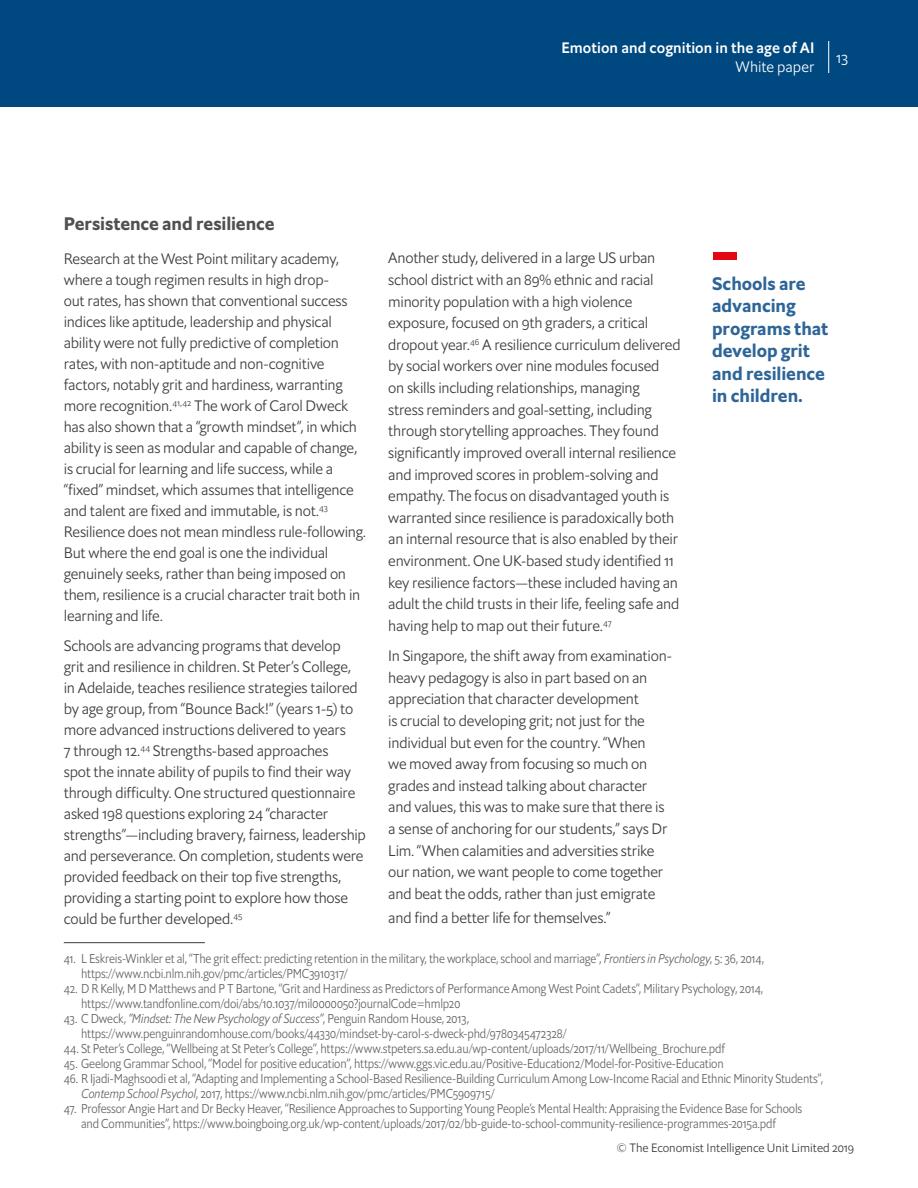
<style>
.page{position:relative;width:918px;height:1188px;background:#fff}
.page>*{position:absolute;margin:0;border:0;box-sizing:border-box;transform-origin:0 0}
.t1{font:700 18px/22.5px "Econ Sans OS";letter-spacing:-.005em;color:#2e6598}
.t2{font:700 18px "Econ Sans OS";color:#505050}
.t3{font:300 15px/21px "Econ Sans OS";letter-spacing:-.015em;color:#3c3c3b}
.t4{font:500 15px "Econ Sans OS";letter-spacing:.005em;color:#fff}
.t5{font:300 15px "Econ Sans OS";color:#fff}
.t6{font:300 12.75px/15px "Econ Sans Cnd OS";letter-spacing:-.015em;color:#646363}
.t7{font:300 12px "Econ Sans OS";color:#3c3c3b}
.s1{font-style:italic}
</style>
<div class="page">
<div style="left:0;top:0;width:918px;height:106px;background:#004880"></div>
<hr style="left:828px;top:41px;width:1px;height:32px;background:#fff">
<hr style="left:64px;top:942px;width:141px;height:1px;background:#3c3c3b">
<div style="left:713px;top:252px;width:24px;height:8px;background:#e30613"></div>
<p class="t4" style="left:561px;top:38px;width:255px">Emotion and cognition in the age of AI</p>
<p class="t5" style="left:736px;top:57px;width:80px">White paper</p>
<p class="t5" style="left:836px;top:48px;width:14px">13</p>
<p class="t2" style="left:64px;top:212px;width:212px">Persistence and resilience</p>
<p class="t3" style="left:64px;top:248px;width:304px">Research at the West Point military academy, where a tough regimen results in high drop-<br>out rates, has shown that conventional success indices like aptitude, leadership and physical ability were not fully predictive of completion rates, with non-aptitude and non-cognitive factors, notably grit and hardiness, warranting more recognition.<sup>41,42</sup> The work of Carol Dweck has also shown that a “growth mindset”, in which ability is seen as modular and capable of change, is crucial for learning and life success, while a “fixed” mindset, which assumes that intelligence and talent are fixed and immutable, is not.<sup>43<br></sup>Resilience does not mean mindless rule-following.<br>But where the end goal is one the individual genuinely seeks, rather than being imposed on them, resilience is a crucial character trait both in learning and life.</p>
<p class="t3" style="left:64px;top:635px;width:304px">Schools are advancing programs that develop<br>grit and resilience in children. St Peter’s College, in Adelaide, teaches resilience strategies tailored by age group, from “Bounce Back!” (years 1-5) to more advanced instructions delivered to years<br>7 through 12.<sup>44</sup> Strengths-based approaches<br>spot the innate ability of pupils to find their way through difficulty. One structured questionnaire asked 198 questions exploring 24 “character strengths”—including bravery, fairness, leadership and perseverance. On completion, students were provided feedback on their top five strengths, providing a starting point to explore how those could be further developed.<sup>45</sup></p>
<p class="t6" style="left:81px;top:951px;width:685px;text-indent:-17px">41. L Eskreis-Winkler et al, “The grit effect: predicting retention in the military, the workplace, school and marriage”, <span class="s1">Frontiers in Psychology</span>, 5: 36, 2014, https://www.ncbi.nlm.nih.gov/pmc/articles/PMC3910317/</p>
<p class="t6" style="left:81px;top:981px;width:684px;text-indent:-17px">42. D R Kelly, M D Matthews and P T Bartone, “Grit and Hardiness as Predictors of Performance Among West Point Cadets”, Military Psychology, 2014, https://www.tandfonline.com/doi/abs/10.1037/mil0000050?journalCode=hmlp20</p>
<p class="t6" style="left:81px;top:1011px;width:487px;text-indent:-17px">43. C Dweck, <span class="s1">“Mindset: The New Psychology of Success”</span>, Penguin Random House, 2013, https://www.penguinrandomhouse.com/books/44330/mindset-by-carol-s-dweck-phd/9780345472328/</p>
<p class="t6" style="left:64px;top:1041px;width:663px">44. St Peter’s College, “Wellbeing at St Peter’s College”, https://www.stpeters.sa.edu.au/wp-content/uploads/2017/11/Wellbeing_Brochure.pdf</p>
<p class="t6" style="left:64px;top:1056px;width:661px">45. Geelong Grammar School, “Model for positive education”, https://www.ggs.vic.edu.au/Positive-Education2/Model-for-Positive-Education</p>
<p class="t6" style="left:81px;top:1071px;width:744px;text-indent:-17px">46. R Ijadi-Maghsoodi et al, “Adapting and Implementing a School-Based Resilience-Building Curriculum Among Low-Income Racial and Ethnic Minority Students”,<br><span class="s1">Contemp School Psychol</span>, 2017, https://www.ncbi.nlm.nih.gov/pmc/articles/PMC5909715/</p>
<p class="t6" style="left:81px;top:1100px;width:723px;text-indent:-17px">47. Professor Angie Hart and Dr Becky Heaver, “Resilience Approaches to Supporting Young People’s Mental Health: Appraising the Evidence Base for Schools and Communities”, https://www.boingboing.org.uk/wp-content/uploads/2017/02/bb-guide-to-school-community-resilience-programmes-2015a.pdf</p>
<p class="t3" style="left:388px;top:247px;width:294px;line-height:21.6px">Another study, delivered in a large US urban school district with an 89% ethnic and racial minority population with a high violence exposure, focused on 9th graders, a critical dropout year.<sup>46</sup> A resilience curriculum delivered by social workers over nine modules focused<br>on skills including relationships, managing<br>stress reminders and goal-setting, including through storytelling approaches. They found significantly improved overall internal resilience and improved scores in problem-solving and empathy. The focus on disadvantaged youth is warranted since resilience is paradoxically both an internal resource that is also enabled by their environment. One UK-based study identified 11 key resilience factors—these included having an adult the child trusts in their life, feeling safe and having help to map out their future.<sup>47</sup></p>
<p class="t3" style="left:388px;top:645px;width:285px;line-height:21.6px">In Singapore, the shift away from examination&shy;heavy pedagogy is also in part based on an appreciation that character development<br>is crucial to developing grit; not just for the individual but even for the country. “When<br>we moved away from focusing so much on grades and instead talking about character and values, this was to make sure that there is a sense of anchoring for our students,” says Dr Lim. “When calamities and adversities strike our nation, we want people to come together and beat the odds, rather than just emigrate</p>
<p class="t3" style="left:388px;top:907px;width:224px">and find a better life for themselves.”</p>
<p class="t1" style="left:712px;top:273px;width:118px">Schools are advancing programs that develop grit and resilience in children.</p>
<p class="t7" style="left:617px;top:1140px;width:239px">© The Economist Intelligence Unit Limited 2019</p>
</div>
